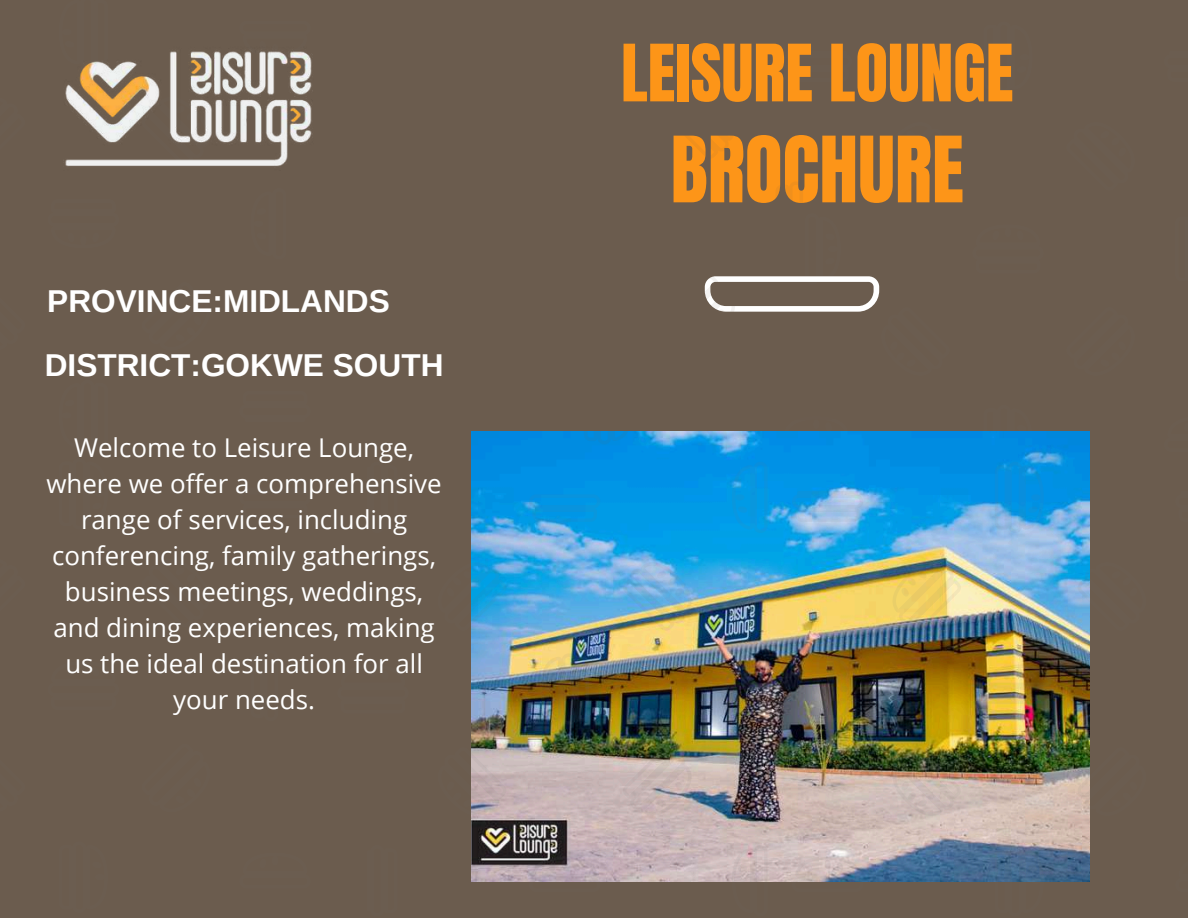
<style>
.page{position:relative;width:1188px;height:918px;background:#6b5c4e}
.page>*{position:absolute;margin:0;border:0;box-sizing:border-box;transform-origin:0 0}
.t1{font:77.7px "Anton";color:#fd9518}
.t2{font:67.2px "Anton";color:#fd9518}
.t3{font:700 31.65px/63.8px "Arimo";color:#fff}
.t4{font:25.95px/35.8px "Open Sans";color:#fff;text-align:center}
</style>
<div class="page">
<img style="left:472px;top:432px;width:617px;height:450px">
<svg style="left:1077px;top:747px;width:13px;height:69px"></svg>
<img style="left:891px;top:747px;width:70px;height:69px">
<img style="left:891px;top:561px;width:70px;height:70px">
<svg style="left:1078px;top:561px;width:12px;height:70px"></svg>
<svg style="left:995px;top:845px;width:49px;height:37px;background:#4c6c8e"></svg>
<img style="left:816px;top:653px;width:36px;height:72px">
<svg style="left:984px;top:431px;width:60px;height:102px;background:#1f97e1"></svg>
<svg style="left:792px;top:856px;width:71px;height:26px;background:#b7afb4"></svg>
<img style="left:984px;top:665px;width:71px;height:49px">
<svg style="left:797px;top:491px;width:61px;height:7px"></svg>
<svg style="left:792px;top:494px;width:71px;height:28px;background:#7fb7e2"></svg>
<svg style="left:584px;top:431px;width:49px;height:13px"></svg>
<svg style="left:704px;top:276px;width:176px;height:36px"></svg>
<div style="left:764px;top:431px;width:88px;height:21px;background:#008ce6"></div>
<img style="left:623px;top:561px;width:69px;height:70px">
<img style="left:622px;top:747px;width:70px;height:70px">
<svg style="left:471px;top:747px;width:35px;height:70px;background:#bdadb0"></svg>
<svg style="left:471px;top:561px;width:35px;height:70px;background:#27a2df"></svg>
<img style="left:721px;top:665px;width:71px;height:49px">
<svg style="left:529px;top:494px;width:71px;height:28px;background:#0695e1"></svg>
<svg style="left:529px;top:856px;width:71px;height:26px;background:#a2949c"></svg>
<svg style="left:732px;top:462px;width:36px;height:71px;background:#0598e3"></svg>
<svg style="left:732px;top:845px;width:36px;height:37px"></svg>
<img style="left:540px;top:653px;width:49px;height:72px">
<img style="left:65px;top:51px;width:248px;height:115px">
<p class="t3" style="left:45px;top:269px;width:400px">PROVINCE:MIDLANDS<br>DISTRICT:GOKWE SOUTH</p>
<p class="t4" style="left:46px;top:429px;width:397px">Welcome to Leisure Lounge, where we offer a comprehensive range of services, including conferencing, family gatherings, business meetings, weddings, and dining experiences, making us the ideal destination for all your needs.</p>
<h2 class="t2" style="left:621px;top:25px;width:394px">LEISURE LOUNGE</h2>
<h1 class="t1" style="left:671px;top:114px;width:295px">BROCHURE</h1>
</div>
